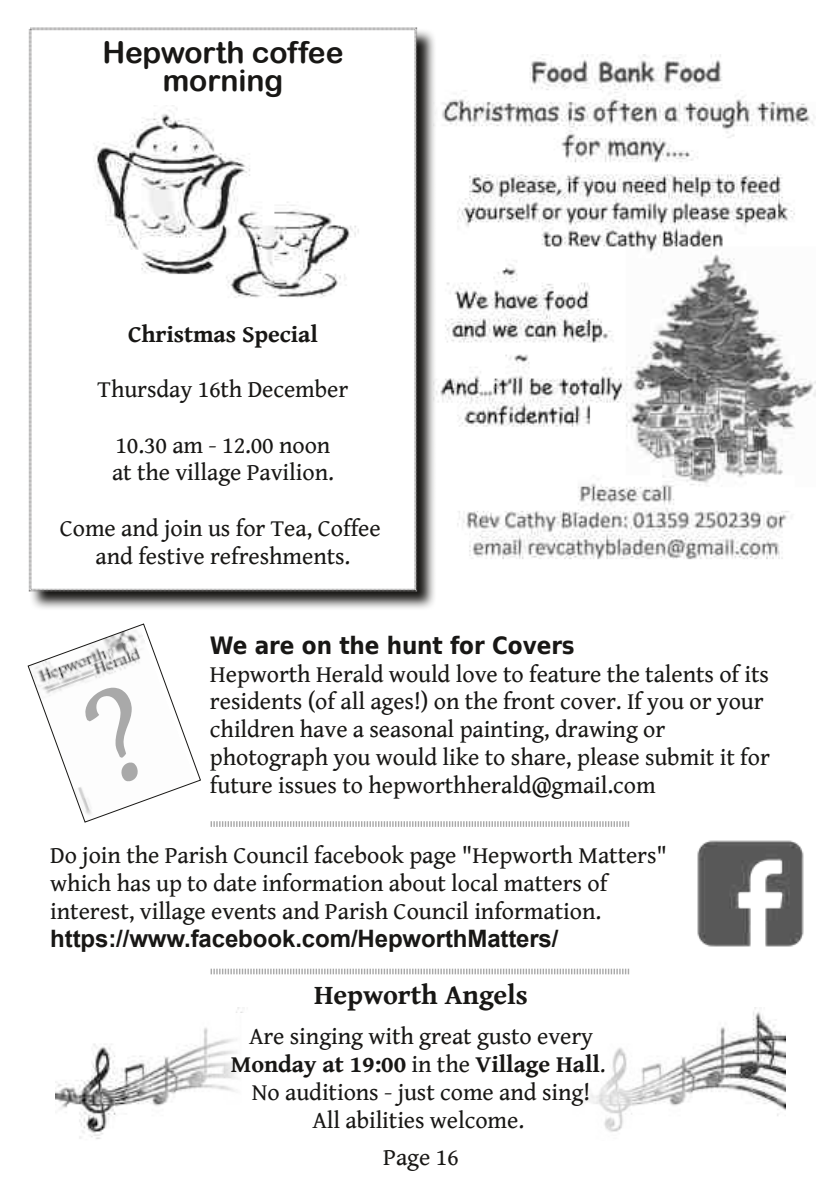
<style>
.page{position:relative;width:840px;height:1191px;background:#fff}
.page>*{position:absolute;margin:0;border:0;box-sizing:border-box;transform-origin:0 0}
.t1{font:30px/28px "Arial Rounded MT Bold";letter-spacing:-.005em;color:#181715;text-align:center}
.t2{font:700 28px "Gentium Book Basic";letter-spacing:-.005em;color:#181715}
.t3{font:24px/27.8px "Gentium Book Basic";letter-spacing:-.005em;color:#181715}
.t4{font:700 24px "Arial";letter-spacing:-.005em;color:#181715}
.t5{font:700 24px "DejaVu Sans Condensed";letter-spacing:-.005em;color:#181715}
.t6{font:700 24px "Gentium Book Basic";letter-spacing:-.005em;color:#181715}
.s1{font-weight:700}
</style>
<div class="page">
<img style="left:437px;top:54px;width:377px;height:506px">
<svg style="left:29px;top:27px;width:408px;height:582px;background:#7f7f7d"></svg>
<div style="left:30px;top:29px;width:385px;height:561px;background:#fff"></div>
<div style="left:29px;top:27px;width:388px;height:564px;border:3px dashed #878686"></div>
<img style="left:95px;top:108px;width:264px;height:190px">
<svg style="left:210px;top:968px;width:419px;height:6px"></svg>
<img style="left:56px;top:1007px;width:187px;height:132px">
<svg style="left:117px;top:1013px;width:126px;height:126px"></svg>
<svg style="left:585px;top:1007px;width:198px;height:125px"></svg>
<img style="left:697px;top:840px;width:107px;height:107px">
<svg style="left:210px;top:821px;width:419px;height:6px"></svg>
<svg style="left:27px;top:623px;width:174px;height:200px"></svg>
<p class="t1" style="left:102px;top:38px;width:242px">Hepworth coffee morning</p>
<p class="t6" style="left:128px;top:320px;width:191px">Christmas Special</p>
<p class="t3" style="left:98px;top:376px;width:252px">Thursday 16th December</p>
<p class="t3" style="left:112px;top:431px;width:223px">10.30 am - 12.00 noon at the village Pavilion.</p>
<p class="t3" style="left:60px;top:515px;width:322px;text-align:center">Come and join us for Tea, Coffee and festive refreshments.</p>
<p class="t5" style="left:210px;top:631px;width:366px">We are on the hunt for Covers</p>
<p class="t3" style="left:210px;top:660px;width:561px">Hepworth Herald would love to feature the talents of its residents (of all ages!) on the front cover. If you or your children have a seasonal painting, drawing or photograph you would like to share, please submit it for</p>
<p class="t3" style="left:210px;top:772px;width:447px">future issues to hepworthherald@gmail.com</p>
<p class="t3" style="left:50px;top:842px;width:618px">Do join the Parish Council facebook page "Hepworth Matters" which has up to date information about local matters of interest, village events and Parish Council information.</p>
<p class="t4" style="left:50px;top:924px;width:509px">https://www.facebook.com/HepworthMatters/</p>
<p class="t2" style="left:314px;top:980px;width:215px">Hepworth Angels</p>
<p class="t3" style="left:231px;top:1023px;width:376px;text-align:center">Are singing with great gusto every<br><span class="s1">Monday at 19:00</span> in the <span class="s1">Village Hall</span>.<br>No auditions - just come and sing!<br>All abilities welcome.</p>
<p class="t3" style="left:383px;top:1144px;width:77px">Page 16</p>
</div>
